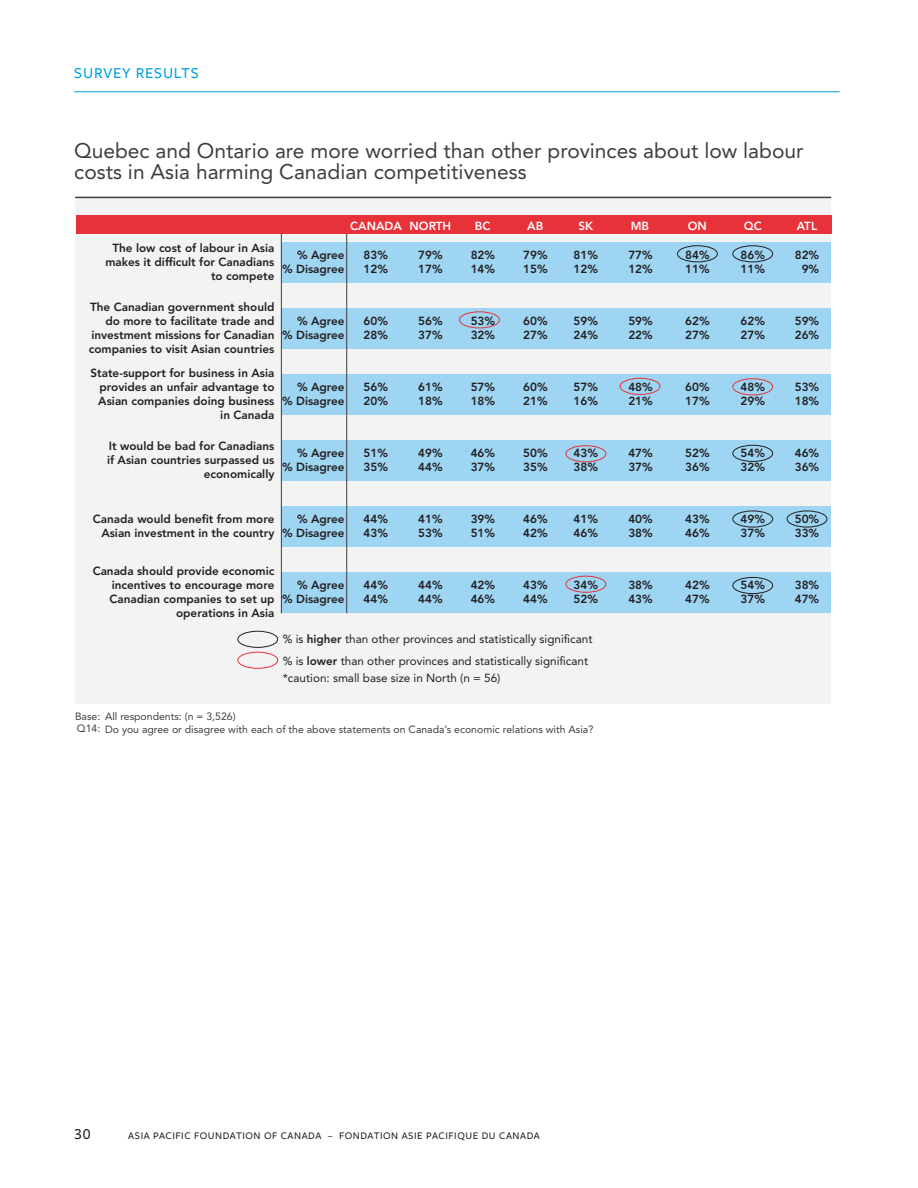
<style>
.page{position:relative;width:918px;height:1188px;background:#fff}
.page>*{position:absolute;margin:0;border:0;box-sizing:border-box;transform-origin:0 0}
.t1{font:21px/21px "Avenir LT Std";color:#3e3e3f}
.Page_Header{font:500 15.75px "Freight Sans Pro";letter-spacing:.05em;color:#00a0dd}
.t2{font:500 15.75px "Freight Sans Pro";color:#231f20}
.t3{font:800 11.7px/14.1px "Avenir LT Std";color:#231f20}
.t4{font:11.7px/22.2px "Avenir LT Std";color:#231f20}
.t5{font:800 11.7px "Avenir LT Std";color:#fff}
.t6{font:10.5px/12.6px "Avenir LT Std";color:#3e3e3f}
.t7{font:500 10.5px "Freight Sans Pro";letter-spacing:.05em;color:#231f20}
.s1{font-weight:800}
</style>
<div class="page">
<hr style="left:74px;top:91px;width:766px;height:1px;background:#00a0dd">
<div style="left:75px;top:197px;width:756px;height:507px;background:#f3f3f3"></div>
<hr style="left:75px;top:197px;width:756px;height:1px;background:#3e3e3f">
<div style="left:281px;top:242px;width:550px;height:41px;background:#9ed5f3"></div>
<div style="left:281px;top:308px;width:550px;height:41px;background:#9ed5f3"></div>
<div style="left:281px;top:374px;width:550px;height:41px;background:#9ed5f3"></div>
<div style="left:281px;top:506px;width:550px;height:41px;background:#9ed5f3"></div>
<div style="left:281px;top:440px;width:550px;height:41px;background:#9ed5f3"></div>
<div style="left:281px;top:572px;width:550px;height:41px;background:#9ed5f3"></div>
<hr style="left:346px;top:226px;width:1px;height:387px;background:#3e3e3f">
<hr style="left:281px;top:226px;width:1px;height:387px;background:#3e3e3f">
<div style="left:76px;top:215px;width:755px;height:19px;background:#e63238"></div>
<div style="left:238px;top:631px;width:40px;height:17px;border:1px solid #231f20;border-radius:50%"></div>
<div style="left:677px;top:245px;width:41px;height:17px;border:1px solid #231f20;border-radius:50%"></div>
<div style="left:787px;top:511px;width:40px;height:16px;border:1px solid #231f20;border-radius:50%"></div>
<div style="left:732px;top:245px;width:41px;height:17px;border:1px solid #231f20;border-radius:50%"></div>
<div style="left:732px;top:378px;width:41px;height:17px;border:1px solid #e63238;border-radius:50%"></div>
<svg style="left:732px;top:445px;width:41px;height:149px"></svg>
<div style="left:238px;top:652px;width:40px;height:17px;border:1px solid #e63238;border-radius:50%"></div>
<div style="left:459px;top:311px;width:41px;height:17px;border:1px solid #e63238;border-radius:50%"></div>
<div style="left:620px;top:378px;width:40px;height:17px;border:1px solid #e63238;border-radius:50%"></div>
<svg style="left:565px;top:445px;width:41px;height:148px"></svg>
<p class="Page_Header" style="left:74px;top:62px;width:126px">SURVEY RESULTS</p>
<p class="t1" style="left:74px;top:140px;width:731px">Quebec and Ontario are more worried than other provinces about low labour costs in Asia harming Canadian competitiveness</p>
<p class="t5" style="left:350px;top:219px;width:53px">CANADA</p>
<p class="t5" style="left:410px;top:219px;width:43px">NORTH</p>
<p class="t5" style="left:475px;top:219px;width:17px">BC</p>
<p class="t5" style="left:527px;top:219px;width:18px">AB</p>
<p class="t5" style="left:578px;top:219px;width:16px">SK</p>
<p class="t5" style="left:631px;top:219px;width:20px">MB</p>
<p class="t5" style="left:688px;top:219px;width:21px">ON</p>
<p class="t5" style="left:744px;top:219px;width:19px">QC</p>
<p class="t5" style="left:797px;top:219px;width:22px">ATL</p>
<p class="t3" style="left:105px;top:240px;width:171px;text-align:right">The low cost of labour in Asia makes it difficult for Canadians to compete</p>
<p class="t3" style="left:282px;top:248px;width:64px;text-align:right">% Agree<br>% Disagree</p>
<p class="t3" style="left:282px;top:314px;width:64px;text-align:right">% Agree<br>% Disagree</p>
<p class="t3" style="left:89px;top:300px;width:187px;text-align:right">The Canadian government should do more to facilitate trade and investment missions for Canadian companies to visit Asian countries</p>
<p class="t3" style="left:364px;top:248px;width:26px">83%<br>12%</p>
<p class="t3" style="left:364px;top:314px;width:26px">60%<br>28%</p>
<p class="t3" style="left:418px;top:248px;width:26px">79%<br>17%</p>
<p class="t3" style="left:418px;top:314px;width:26px">56%<br>37%</p>
<p class="t3" style="left:471px;top:248px;width:26px">82%<br>14%</p>
<p class="t3" style="left:471px;top:314px;width:26px">53%<br>32%</p>
<p class="t3" style="left:523px;top:248px;width:26px">79%<br>15%</p>
<p class="t3" style="left:523px;top:314px;width:26px">60%<br>27%</p>
<p class="t3" style="left:574px;top:248px;width:26px">81%<br>12%</p>
<p class="t3" style="left:574px;top:314px;width:26px">59%<br>24%</p>
<p class="t3" style="left:628px;top:248px;width:26px">77%<br>12%</p>
<p class="t3" style="left:628px;top:314px;width:26px">59%<br>22%</p>
<p class="t3" style="left:685px;top:248px;width:26px">84%<br>11%</p>
<p class="t3" style="left:685px;top:314px;width:26px">62%<br>27%</p>
<p class="t3" style="left:741px;top:248px;width:26px">86%<br>11%</p>
<p class="t3" style="left:741px;top:314px;width:26px">62%<br>27%</p>
<p class="t3" style="left:795px;top:248px;width:26px;text-align:center">82%<br>9%</p>
<p class="t3" style="left:795px;top:314px;width:26px">59%<br>26%</p>
<p class="t3" style="left:91px;top:366px;width:185px;text-align:right">State-support for business in Asia provides an unfair advantage to<br>Asian companies doing business in Canada</p>
<p class="t3" style="left:282px;top:380px;width:64px;text-align:right">% Agree<br>% Disagree</p>
<p class="t3" style="left:364px;top:380px;width:26px">56%<br>20%</p>
<p class="t3" style="left:418px;top:380px;width:26px">61%<br>18%</p>
<p class="t3" style="left:471px;top:380px;width:26px">57%<br>18%</p>
<p class="t3" style="left:523px;top:380px;width:26px">60%<br>21%</p>
<p class="t3" style="left:574px;top:380px;width:26px">57%<br>16%</p>
<p class="t3" style="left:628px;top:380px;width:26px">48%<br>21%</p>
<p class="t3" style="left:685px;top:380px;width:26px">60%<br>17%</p>
<p class="t3" style="left:741px;top:380px;width:26px">48%<br>29%</p>
<p class="t3" style="left:795px;top:380px;width:26px">53%<br>18%</p>
<p class="t3" style="left:107px;top:439px;width:169px;text-align:right">It would be bad for Canadians if Asian countries surpassed us economically</p>
<p class="t3" style="left:282px;top:446px;width:64px;text-align:right">% Agree<br>% Disagree</p>
<p class="t3" style="left:364px;top:446px;width:26px">51%<br>35%</p>
<p class="t3" style="left:418px;top:446px;width:26px">49%<br>44%</p>
<p class="t3" style="left:471px;top:446px;width:26px">46%<br>37%</p>
<p class="t3" style="left:523px;top:446px;width:26px">50%<br>35%</p>
<p class="t3" style="left:574px;top:446px;width:26px">43%<br>38%</p>
<p class="t3" style="left:628px;top:446px;width:26px">47%<br>37%</p>
<p class="t3" style="left:685px;top:446px;width:26px">52%<br>36%</p>
<p class="t3" style="left:741px;top:446px;width:26px">54%<br>32%</p>
<p class="t3" style="left:795px;top:446px;width:26px">46%<br>36%</p>
<p class="t3" style="left:93px;top:512px;width:183px;text-align:right">Canada would benefit from more<br>Asian investment in the country</p>
<p class="t3" style="left:282px;top:512px;width:64px;text-align:right">% Agree<br>% Disagree</p>
<p class="t3" style="left:364px;top:512px;width:26px">44%<br>43%</p>
<p class="t3" style="left:418px;top:512px;width:26px">41%<br>53%</p>
<p class="t3" style="left:471px;top:512px;width:26px">39%<br>51%</p>
<p class="t3" style="left:523px;top:512px;width:26px">46%<br>42%</p>
<p class="t3" style="left:574px;top:512px;width:26px">41%<br>46%</p>
<p class="t3" style="left:628px;top:512px;width:26px">40%<br>38%</p>
<p class="t3" style="left:685px;top:512px;width:26px">43%<br>46%</p>
<p class="t3" style="left:741px;top:512px;width:26px">49%<br>37%</p>
<p class="t3" style="left:795px;top:512px;width:26px">50%<br>33%</p>
<p class="t3" style="left:93px;top:564px;width:183px;text-align:right">Canada should provide economic incentives to encourage more<br>Canadian companies to set up operations in Asia</p>
<p class="t3" style="left:282px;top:578px;width:64px;text-align:right">% Agree<br>% Disagree</p>
<p class="t3" style="left:364px;top:578px;width:26px">44%<br>44%</p>
<p class="t3" style="left:418px;top:578px;width:26px">44%<br>44%</p>
<p class="t3" style="left:471px;top:578px;width:26px">42%<br>46%</p>
<p class="t3" style="left:523px;top:578px;width:26px">43%<br>44%</p>
<p class="t3" style="left:574px;top:578px;width:26px">34%<br>52%</p>
<p class="t3" style="left:628px;top:578px;width:26px">38%<br>43%</p>
<p class="t3" style="left:685px;top:578px;width:26px">42%<br>47%</p>
<p class="t3" style="left:741px;top:578px;width:26px">54%<br>37%</p>
<p class="t3" style="left:795px;top:578px;width:26px">38%<br>47%</p>
<p class="t4" style="left:283px;top:627px;width:311px">% is <span class="s1">higher</span> than other provinces and statistically significant % is <span class="s1">lower</span> than other provinces and statistically significant</p>
<p class="t4" style="left:283px;top:667px;width:219px">*caution: small base size in North (n = 56)</p>
<p class="t6" style="left:105px;top:710px;width:490px">All respondents: (n = 3,526)<br>Do you agree or disagree with each of the above statements on Canada’s economic relations with Asia?</p>
<p class="t6" style="left:75px;top:710px;width:27px">Base:<br>Q14:</p>
<h2 class="t2" style="left:74px;top:1124px;width:18px">30</h2>
<p class="t7" style="left:128px;top:1129px;width:413px">ASIA PACIFIC FOUNDATION OF CANADA – FONDATION ASIE PACIFIQUE DU CANADA</p>
</div>
